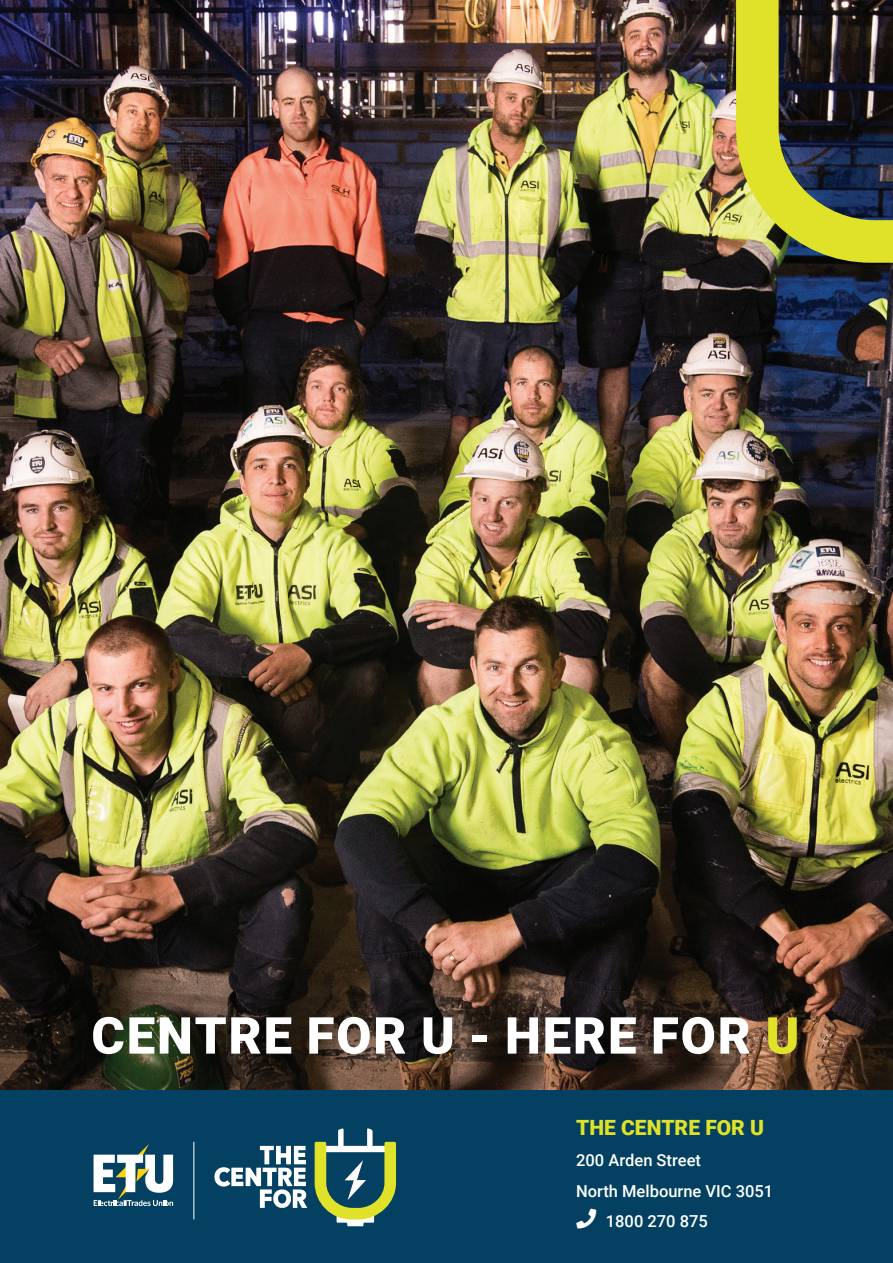
<style>
.page{position:relative;width:893px;height:1263px;background:#fff}
.page>*{position:absolute;margin:0;border:0;box-sizing:border-box;transform-origin:0 0}
.t1{font:900 51px "Roboto";letter-spacing:.035em;color:#fff}
.t2{font:900 21px "Roboto";color:#dfe229}
.t3{font:500 16.5px/30.8px "Roboto";color:#fff}
.s1{color:#dfe229}
</style>
<div class="page">
<img style="left:0;top:0;width:893px;height:1090px">
<div style="left:0;top:1090px;width:893px;height:173px;background:#034061"></div>
<hr style="left:194px;top:1142px;width:1px;height:77px;background:#fff">
<svg style="left:94px;top:1144px;width:79px;height:62px"></svg>
<svg style="left:214px;top:1146px;width:93px;height:62px"></svg>
<svg style="left:315px;top:1128px;width:81px;height:98px"></svg>
<img style="left:736px;top:0;width:157px;height:263px">
<h1 class="t1" style="left:91px;top:1000px;width:709px">CENTRE FOR U - HERE FOR <span class="s1">U</span></h1>
<p class="t2" style="left:576px;top:1113px;width:190px">THE CENTRE FOR U</p>
<p class="t3" style="left:576px;top:1144px;width:199px">200 Arden Street<br>North Melbourne VIC 3051</p>
<p class="t3" style="left:576px;top:1205px;width:133px">□■ 1800 270 875</p>
</div>
